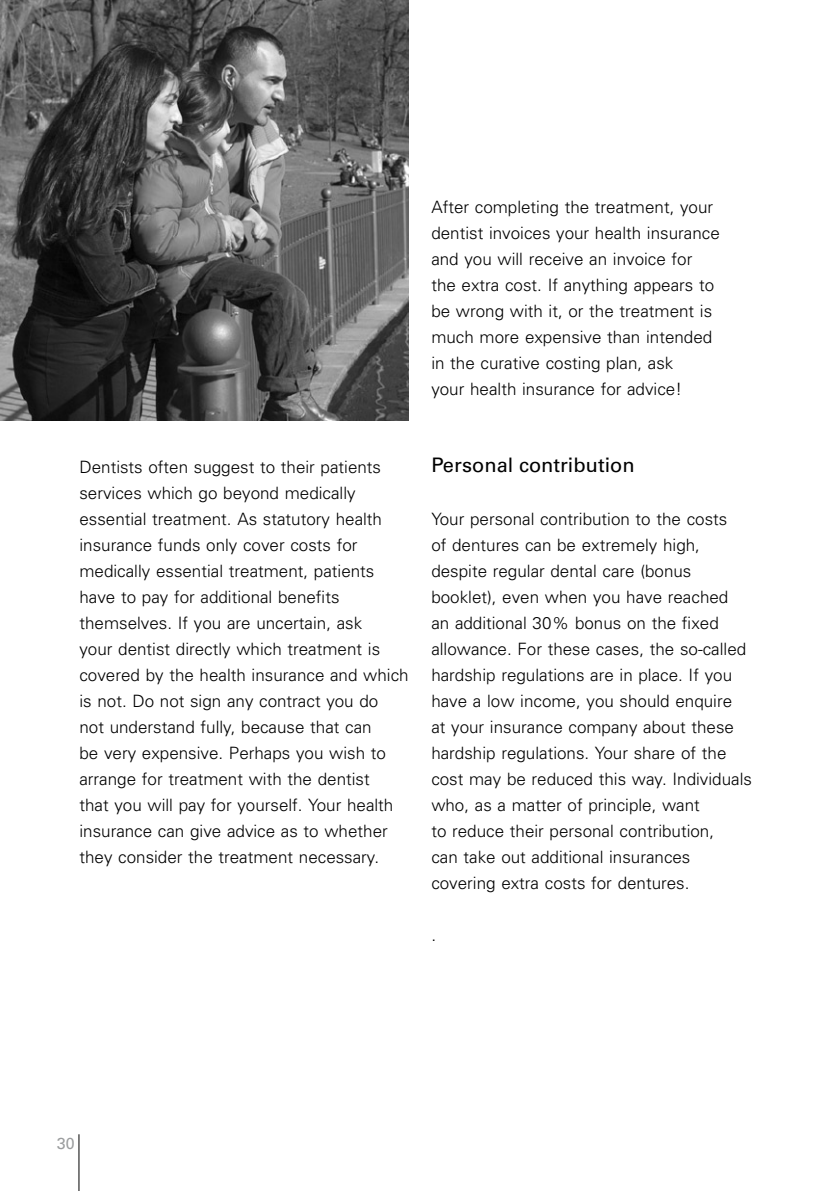
<style>
.page{position:relative;width:840px;height:1191px;background:#fff}
.page>*{position:absolute;margin:0;border:0;box-sizing:border-box;transform-origin:0 0}
.t1{font:20px "Univers LT";color:#000}
.t2{font:300 17px/26px "Univers";color:#000}
.t3{font:16px "Univers LT";color:#9b9d9e}
</style>
<div class="page">
<img style="left:0;top:0;width:408px;height:421px">
<hr style="left:78px;top:1134px;width:1px;height:57px;background:#000">
<p class="t2" style="left:79px;top:453px;width:330px">Dentists often suggest to their patients services which go beyond medically essential treatment. As statutory health insurance funds only cover costs for medically essential treatment, patients have to pay for additional benefits themselves. If you are uncertain, ask<br>your dentist directly which treatment is covered by the health insurance and which is not. Do not sign any contract you do<br>not understand fully, because that can<br>be very expensive. Perhaps you wish to arrange for treatment with the dentist<br>that you will pay for yourself. Your health insurance can give advice as to whether they consider the treatment necessary.</p>
<p class="t2" style="left:431px;top:193px;width:290px">After completing the treatment, your dentist invoices your health insurance and you will receive an invoice for the extra cost. If anything appears to be wrong with it, or the treatment is much more expensive than intended in the curative costing plan, ask<br>your health insurance for advice!</p>
<p class="t1" style="left:431px;top:453px;width:205px">Personal contribution</p>
<p class="t2" style="left:431px;top:505px;width:322px">Your personal contribution to the costs<br>of dentures can be extremely high, despite regular dental care (bonus booklet), even when you have reached<br>an additional 30% bonus on the fixed allowance. For these cases, the so-called hardship regulations are in place. If you have a low income, you should enquire<br>at your insurance company about these hardship regulations. Your share of the cost may be reduced this way. Individuals who, as a matter of principle, want<br>to reduce their personal contribution,<br>can take out additional insurances covering extra costs for dentures.</p>
<p class="t2" style="left:431px;top:921px;width:6px">.</p>
<p class="t3" style="left:57px;top:1134px;width:19px">30</p>
</div>
